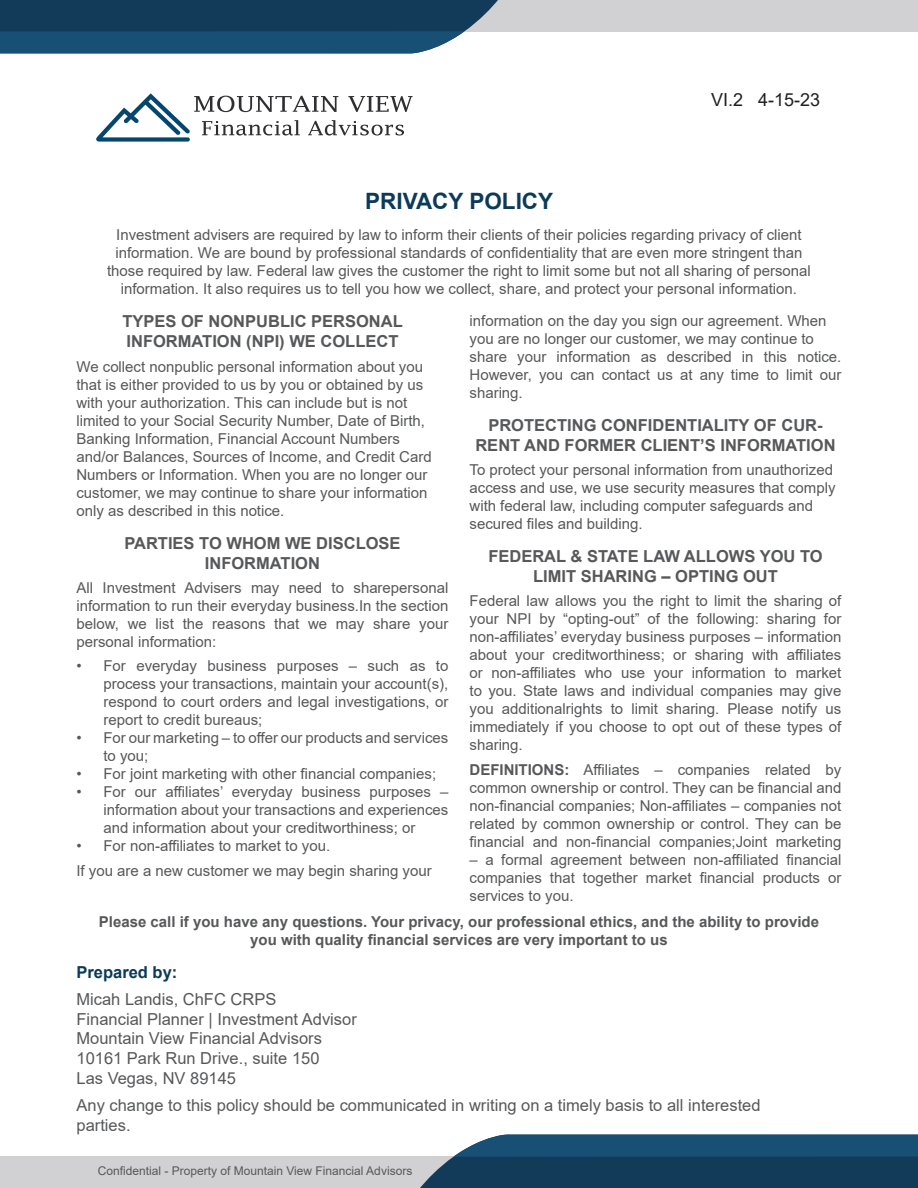
<style>
.page{position:relative;width:918px;height:1188px;background:#fff}
.page>*{position:absolute;margin:0;border:0;box-sizing:border-box;transform-origin:0 0}
.t1{font:700 22.5px "Arial";color:#0b3b59}
.t2{font:18px "Arial";color:#231f20}
.t3{font:16.5px "Arial";color:#57585a}
.t4{font:700 16.5px/19.8px "Arial";color:#57585a;text-align:center}
.t5{font:700 16.5px "Arial";color:#0b3b59}
.t6{font:15px/18px "Arial";color:#57585a;text-align:justify}
.t7{font:700 15px/18px "Arial";color:#57585a;text-align:center}
.t8{font:12px "Arial";color:#57585a}
.s1{font-weight:700}
</style>
<div class="page">
<div style="left:3px;top:0;width:915px;height:31px;background:#d1d1d4"></div>
<svg style="left:0;top:0;width:498px;height:53px"></svg>
<svg style="left:96px;top:93px;width:317px;height:49px"></svg>
<div style="left:0;top:1157px;width:915px;height:31px;background:#d1d1d4"></div>
<svg style="left:420px;top:1135px;width:498px;height:53px"></svg>
<p class="t2" style="left:711px;top:88px;width:111px">VI.2 4-15-23</p>
<p class="t1" style="left:365px;top:185px;width:189px">PRIVACY POLICY</p>
<p class="t6" style="left:107px;top:226px;width:705px;text-align:center">Investment advisers are required by law to inform their clients of their policies regarding privacy of client information. We are bound by professional standards of confidentiality that are even more stringent than those required by law. Federal law gives the customer the right to limit some but not all sharing of personal information. It also requires us to tell you how we collect, share, and protect your personal information.</p>
<p class="t4" style="left:122px;top:312px;width:282px">TYPES OF NONPUBLIC PERSONAL</p>
<p class="t4" style="left:127px;top:332px;width:273px">INFORMATION (NPI) WE COLLECT</p>
<p class="t6" style="left:76px;top:357px;width:348px">We collect nonpublic personal information about you</p>
<p class="t6" style="left:76px;top:375px;width:348px">that is either provided to us by you or obtained by us</p>
<p class="t6" style="left:76px;top:393px;width:332px">with your authorization. This can include but is not</p>
<p class="t6" style="left:76px;top:411px;width:350px">limited to your Social Security Number, Date of Birth,</p>
<p class="t6" style="left:76px;top:429px;width:325px">Banking Information, Financial Account Numbers</p>
<p class="t6" style="left:76px;top:447px;width:357px">and/or Balances, Sources of Income, and Credit Card</p>
<p class="t6" style="left:76px;top:465px;width:353px">Numbers or Information. When you are no longer our</p>
<p class="t6" style="left:76px;top:483px;width:353px">customer, we may continue to share your information</p>
<p class="t6" style="left:76px;top:501px;width:209px">only as described in this notice.</p>
<p class="t4" style="left:124px;top:533px;width:278px">PARTIES TO WHOM WE DISCLOSE</p>
<p class="t4" style="left:205px;top:553px;width:117px">INFORMATION</p>
<p class="t6" style="left:76px;top:579px;width:373px">All Investment Advisers may need to sharepersonal information to run their everyday business.In the section below, we list the reasons that we may share your personal information:</p>
<p class="t6" style="left:104px;top:657px;width:346px;text-indent:-27px">• For everyday business purposes – such as to process your transactions, maintain your account(s), respond to court orders and legal investigations, or report to credit bureaus;</p>
<p class="t6" style="left:104px;top:729px;width:346px;text-indent:-27px">• For our marketing – to offer our products and services to you;</p>
<p class="t6" style="left:76px;top:765px;width:361px">• For joint marketing with other financial companies;</p>
<p class="t6" style="left:104px;top:783px;width:346px;text-indent:-27px">• For our affiliates’ everyday business purposes – information about your transactions and experiences and information about your creditworthiness; or</p>
<p class="t6" style="left:76px;top:837px;width:255px">• For non-affiliates to market to you.</p>
<p class="t6" style="left:76px;top:861px;width:357px">If you are a new customer we may begin sharing your</p>
<p class="t6" style="left:470px;top:312px;width:358px">information on the day you sign our agreement. When</p>
<p class="t6" style="left:470px;top:330px;width:346px">you are no longer our customer, we may continue to</p>
<p class="t6" style="left:470px;top:348px;width:373px">share your information as described in this notice.<br>However, you can contact us at any time to limit our sharing.</p>
<p class="t4" style="left:475px;top:416px;width:362px">PROTECTING CONFIDENTIALITY OF CUR-<br>RENT AND FORMER CLIENT’S INFORMATION</p>
<p class="t6" style="left:470px;top:461px;width:365px">To protect your personal information from unauthorized</p>
<p class="t6" style="left:470px;top:479px;width:368px">access and use, we use security measures that comply</p>
<p class="t6" style="left:470px;top:497px;width:345px">with federal law, including computer safeguards and</p>
<p class="t6" style="left:470px;top:515px;width:175px">secured files and building.</p>
<p class="t4" style="left:488px;top:547px;width:336px">FEDERAL &amp; STATE LAW ALLOWS YOU TO<br>LIMIT SHARING – OPTING OUT</p>
<p class="t6" style="left:470px;top:592px;width:373px">Federal law allows you the right to limit the sharing of your NPI by “opting-out” of the following: sharing for non-affiliates’ everyday business purposes – information about your creditworthiness; or sharing with affiliates or non-affiliates who use your information to market to you. State laws and individual companies may give you additionalrights to limit sharing. Please notify us immediately if you choose to opt out of these types of sharing.</p>
<p class="t6" style="left:470px;top:760px;width:373px"><span class="s1">DEFINITIONS:</span> Affiliates – companies related by common ownership or control. They can be financial and non-financial companies; Non-affiliates – companies not related by common ownership or control. They can be financial and non-financial companies;Joint marketing</p>
<p class="t6" style="left:470px;top:850px;width:373px">– a formal agreement between non-affiliated financial companies that together market financial products or services to you.</p>
<p class="t7" style="left:99px;top:913px;width:722px">Please call if you have any questions. Your privacy, our professional ethics, and the ability to provide you with quality financial services are very important to us</p>
<p class="t5" style="left:76px;top:960px;width:102px">Prepared by:</p>
<p class="t3" style="left:76px;top:988px;width:201px">Micah Landis, ChFC CRPS</p>
<p class="t3" style="left:76px;top:1007px;width:282px">Financial Planner | Investment Advisor</p>
<p class="t3" style="left:76px;top:1027px;width:247px">Mountain View Financial Advisors</p>
<p class="t3" style="left:76px;top:1047px;width:245px">10161 Park Run Drive., suite 150</p>
<p class="t3" style="left:76px;top:1067px;width:161px">Las Vegas, NV 89145</p>
<p class="t3" style="left:76px;top:1094px;width:686px">Any change to this policy should be communicated in writing on a timely basis to all interested</p>
<p class="t3" style="left:76px;top:1114px;width:56px">parties.</p>
<p class="t8" style="left:98px;top:1162px;width:316px">Confidential - Property of Mountain View Financial Advisors</p>
</div>
